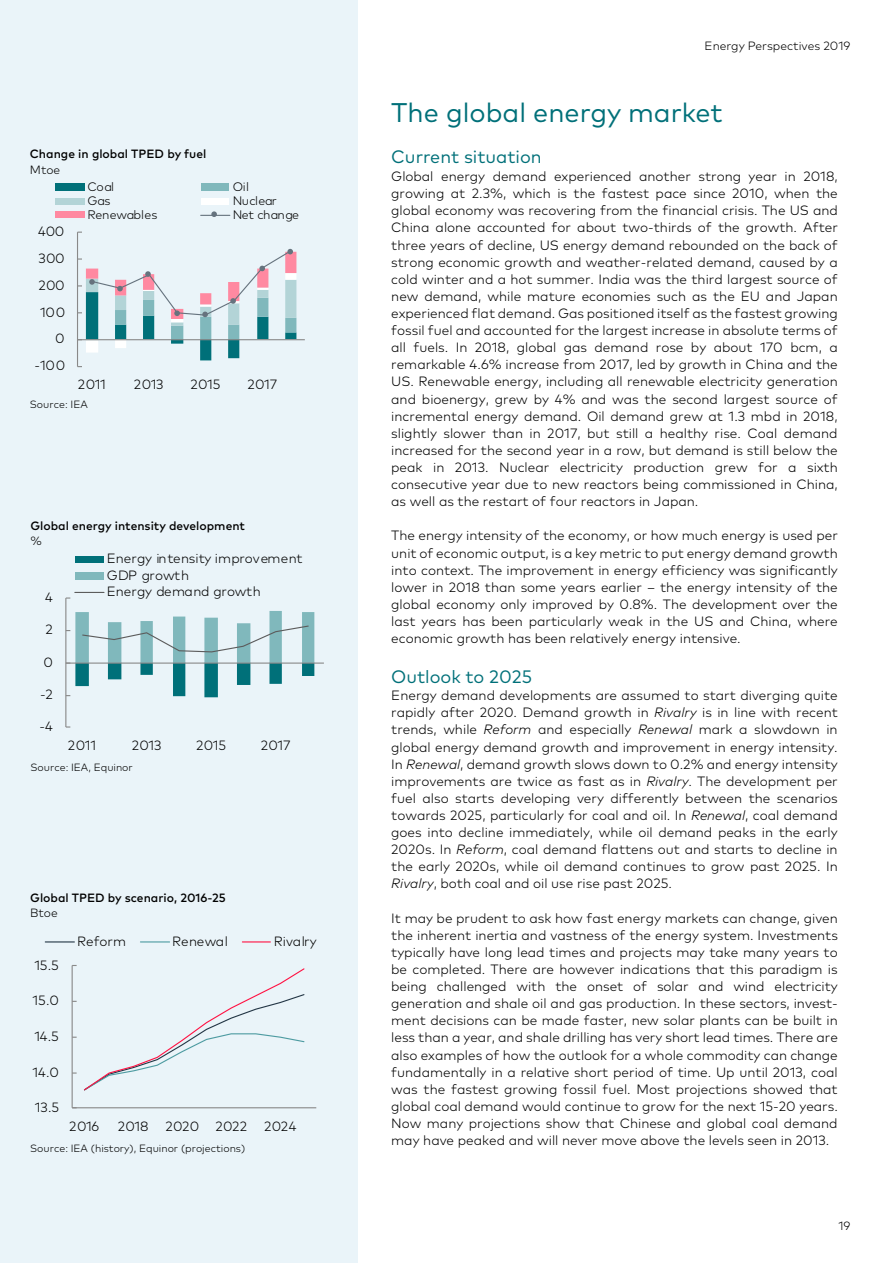
<style>
.page{position:relative;width:893px;height:1263px;background:#fff}
.page>*{position:absolute;margin:0;border:0;box-sizing:border-box;transform-origin:0 0}
.t1{font:27px "Mark Pro";color:#007079}
.t2{font:300 27px "Mark Pro";letter-spacing:.015em;color:#007079}
.t3{font:18px "Mark Pro";color:#007079}
.t4{font:300 18px "Mark Pro";letter-spacing:.015em;color:#007079}
.t5{font:300 13.5px/17.1px "Mark Pro";color:#000;text-align:justify}
.t6{font:300 13.5px "Mark Pro";letter-spacing:.04em;color:#000}
.t7{font:300 12.3px "Mark Pro";letter-spacing:-.015em;color:#000}
.t8{font:300 12.3px "Mark Pro";letter-spacing:-.055em;color:#000}
.t9{font:300 12.3px "Mark Pro";letter-spacing:-.035em;color:#000}
.t10{font:500 12px "Mark Pro";color:#000}
.t11{font:300 12px "Mark Pro";color:#000}
.t12{font:300 10.5px "Mark Pro";color:#000}
.s1{font-style:italic}
</style>
<div class="page">
<div style="left:0;top:0;width:357px;height:1263px;background:#eaf4f9"></div>
<hr style="left:72px;top:965px;width:1px;height:143px;background:#898989">
<hr style="left:72px;top:1107px;width:244px;height:1px;background:#898989">
<svg style="left:84px;top:968px;width:221px;height:123px"></svg>
<svg style="left:45px;top:941px;width:29px;height:1px"></svg>
<hr style="left:140px;top:941px;width:30px;height:1px;background:#4d9ba1">
<svg style="left:242px;top:941px;width:28px;height:1px"></svg>
<hr style="left:77px;top:232px;width:1px;height:135px;background:#898989">
<hr style="left:78px;top:339px;width:227px;height:1px;background:#898989">
<svg style="left:78px;top:249px;width:218px;height:111px"></svg>
<div style="left:56px;top:183px;width:29px;height:8px;background:#007079"></div>
<div style="left:201px;top:183px;width:28px;height:8px;background:#80b8bc"></div>
<div style="left:56px;top:198px;width:29px;height:7px;background:#b3d4d7"></div>
<div style="left:201px;top:198px;width:28px;height:7px;background:#fff"></div>
<div style="left:56px;top:211px;width:29px;height:7px;background:#ff89a1"></div>
<svg style="left:201px;top:211px;width:29px;height:6px"></svg>
<hr style="left:65px;top:598px;width:1px;height:129px;background:#898989">
<hr style="left:66px;top:662px;width:258px;height:2px;background:#898989">
<svg style="left:66px;top:611px;width:248px;height:86px"></svg>
<div style="left:75px;top:556px;width:28px;height:7px;background:#007079"></div>
<div style="left:75px;top:572px;width:28px;height:7px;background:#80b8bc"></div>
<svg style="left:66px;top:592px;width:38px;height:7px"></svg>
<p class="t10" style="left:30px;top:145px;width:178px">Change in global TPED by fuel</p>
<p class="t11" style="left:140px;top:145px;width:70px">PED by fuel</p>
<p class="t11" style="left:30px;top:160px;width:32px">Mtoe</p>
<p class="t5" style="left:38px;top:222px;width:28px">400</p>
<p class="t5" style="left:38px;top:249px;width:28px">300</p>
<p class="t5" style="left:38px;top:275px;width:28px">200</p>
<p class="t5" style="left:40px;top:302px;width:27px">100</p>
<p class="t5" style="left:55px;top:329px;width:11px">0</p>
<p class="t5" style="left:34px;top:356px;width:32px">-100</p>
<p class="t7" style="left:88px;top:178px;width:28px">Coal</p>
<p class="t7" style="left:233px;top:178px;width:18px">Oil</p>
<p class="t7" style="left:88px;top:191px;width:24px">Gas</p>
<p class="t9" style="left:233px;top:191px;width:46px">Nuclear</p>
<p class="t7" style="left:88px;top:205px;width:71px">Renewables</p>
<p class="t8" style="left:233px;top:205px;width:68px">Net change</p>
<p class="t5" style="left:78px;top:374px;width:30px">2011</p>
<p class="t5" style="left:134px;top:374px;width:31px">2013</p>
<p class="t5" style="left:190px;top:374px;width:32px">2015</p>
<p class="t5" style="left:247px;top:374px;width:31px">2017</p>
<p class="t12" style="left:30px;top:396px;width:59px">Source: IEA</p>
<p class="t10" style="left:30px;top:516px;width:216px">Global energy intensity development</p>
<p class="t11" style="left:185px;top:517px;width:64px">velopment</p>
<p class="t11" style="left:31px;top:532px;width:13px">%</p>
<p class="t5" style="left:45px;top:588px;width:9px">4</p>
<p class="t5" style="left:46px;top:620px;width:9px">2</p>
<p class="t5" style="left:43px;top:652px;width:11px">0</p>
<p class="t5" style="left:40px;top:685px;width:14px">-2</p>
<p class="t5" style="left:40px;top:717px;width:15px">-4</p>
<p class="t5" style="left:107px;top:549px;width:197px;line-height:16.5px;text-align:left">Energy intensity improvement<br>GDP growth<br>Energy demand growth</p>
<p class="t5" style="left:68px;top:735px;width:30px">2011</p>
<p class="t5" style="left:132px;top:735px;width:31px">2013</p>
<p class="t5" style="left:196px;top:735px;width:32px">2015</p>
<p class="t5" style="left:261px;top:735px;width:31px">2017</p>
<p class="t12" style="left:31px;top:759px;width:104px">Source: IEA, Equinor</p>
<p class="t10" style="left:30px;top:888px;width:197px">Global TPED by scenario, 2016-25</p>
<p class="t11" style="left:139px;top:888px;width:92px">enario, 2016-25</p>
<p class="t11" style="left:30px;top:904px;width:29px">Btoe</p>
<p class="t5" style="left:34px;top:955px;width:26px">15.5</p>
<p class="t5" style="left:33px;top:991px;width:28px">15.0</p>
<p class="t5" style="left:34px;top:1026px;width:26px">14.5</p>
<p class="t5" style="left:33px;top:1062px;width:28px">14.0</p>
<p class="t5" style="left:35px;top:1098px;width:26px">13.5</p>
<p class="t5" style="left:77px;top:932px;width:50px">Reform</p>
<p class="t5" style="left:172px;top:932px;width:57px">Renewal</p>
<p class="t5" style="left:274px;top:932px;width:44px">Rivalry</p>
<p class="t5" style="left:69px;top:1116px;width:32px">2016</p>
<p class="t6" style="left:118px;top:1116px;width:180px">2018 2020 2022 2024</p>
<p class="t12" style="left:30px;top:1140px;width:217px">Source: IEA (history), Equinor (projections)</p>
<p class="t11" style="left:705px;top:37px;width:147px">Energy Perspectives 2019</p>
<h1 class="t2" style="left:537px;top:92px;width:196px">energy market</h1>
<h1 class="t1" style="left:391px;top:92px;width:333px">The global energy market</h1>
<h2 class="t3" style="left:391px;top:143px;width:152px">Current situation</h2>
<h2 class="t4" style="left:475px;top:143px;width:71px">ituation</h2>
<p class="t5" style="left:391px;top:167px;width:448px">Global energy demand experienced another strong year in 2018, growing at 2.3%, which is the fastest pace since 2010, when the global economy was recovering from the financial crisis. The US and China alone accounted for about two-thirds of the growth. After three years of decline, US energy demand rebounded on the back of strong economic growth and weather-related demand, caused by a cold winter and a hot summer. India was the third largest source of new demand, while mature economies such as the EU and Japan experienced flat demand. Gas positioned itself as the fastest growing fossil fuel and accounted for the largest increase in absolute terms of all fuels. In 2018, global gas demand rose by about 170 bcm, a remarkable 4.6% increase from 2017, led by growth in China and the US. Renewable energy, including all renewable electricity generation and bioenergy, grew by 4% and was the second largest source of incremental energy demand. Oil demand grew at 1.3 mbd in 2018, slightly slower than in 2017, but still a healthy rise. Coal demand increased for the second year in a row, but demand is still below the peak in 2013. Nuclear electricity production grew for a sixth consecutive year due to new reactors being commissioned in China, as well as the restart of four reactors in Japan.</p>
<p class="t5" style="left:391px;top:526px;width:448px">The energy intensity of the economy, or how much energy is used per unit of economic output, is a key metric to put energy demand growth into context. The improvement in energy efficiency was significantly lower in 2018 than some years earlier – the energy intensity of the global economy only improved by 0.8%. The development over the last years has been particularly weak in the US and China, where economic growth has been relatively energy intensive.</p>
<h2 class="t4" style="left:491px;top:662px;width:45px">2025</h2>
<p class="t5" style="left:391px;top:686px;width:448px">Energy demand developments are assumed to start diverging quite rapidly after 2020. Demand growth in <span class="s1">Rivalry</span> is in line with recent trends, while <span class="s1">Reform</span> and especially <span class="s1">Renewal</span> mark a slowdown in global energy demand growth and improvement in energy intensity.<br>In <span class="s1">Renewal</span>, demand growth slows down to 0.2% and energy intensity improvements are twice as fast as in <span class="s1">Rivalry</span>. The development per fuel also starts developing very differently between the scenarios towards 2025, particularly for coal and oil. In <span class="s1">Renewal</span>, coal demand goes into decline immediately, while oil demand peaks in the early 2020s. In <span class="s1">Reform</span>, coal demand flattens out and starts to decline in the early 2020s, while oil demand continues to grow past 2025. In <span class="s1">Rivalry</span>, both coal and oil use rise past 2025.</p>
<p class="t5" style="left:391px;top:908px;width:448px">It may be prudent to ask how fast energy markets can change, given the inherent inertia and vastness of the energy system. Investments typically have long lead times and projects may take many years to be completed. There are however indications that this paradigm is being challenged with the onset of solar and wind electricity generation and shale oil and gas production. In these sectors, invest&shy;ment decisions can be made faster, new solar plants can be built in less than a year, and shale drilling has very short lead times. There are also examples of how the outlook for a whole commodity can change fundamentally in a relative short period of time. Up until 2013, coal was the fastest growing fossil fuel. Most projections showed that global coal demand would continue to grow for the next 15-20 years.<br>Now many projections show that Chinese and global coal demand may have peaked and will never move above the levels seen in 2013.</p>
<h2 class="t3" style="left:391px;top:663px;width:142px">Outlook to 2025</h2>
<p class="t11" style="left:838px;top:1217px;width:14px">19</p>
</div>
